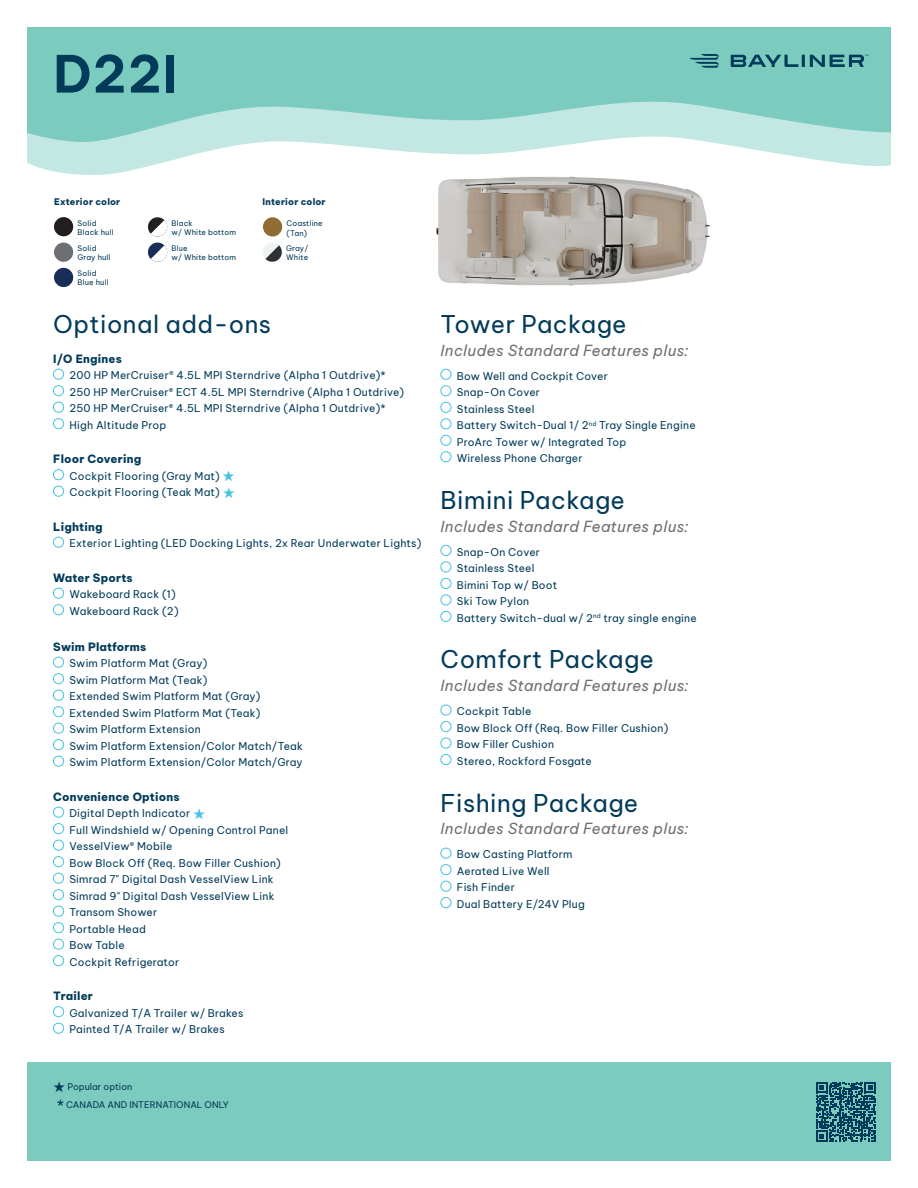
<style>
.page{position:relative;width:918px;height:1188px;background:#fff}
.page>*{position:absolute;margin:0;border:0;box-sizing:border-box;transform-origin:0 0}
.t1{font:700 51px "Be Vietnam Pro";color:#023b5a}
.t2{font:24px "Be Vietnam Pro";letter-spacing:.02em;color:#023b5a}
.t3{font:24px "Be Vietnam Pro";color:#023b5a}
.t4{font:italic 15px "Be Vietnam Pro";letter-spacing:.02em;color:#6d6f72}
.t5{font:800 11.25px "Be Vietnam Pro";letter-spacing:.02em;color:#023b5a}
.t6{font:10.5px/16.5px "Be Vietnam Pro";letter-spacing:.02em;color:#023b5a}
.t7{font:9px/18px "Be Vietnam Pro";color:#023b5a}
.t8{font:800 9px "Be Vietnam Pro";letter-spacing:.02em;color:#023b5a}
.t9{font:7.5px/9px "Be Vietnam Pro";letter-spacing:.02em;color:#023b59}
.s1{color:#44c2e3}
.s2{font-size:15px}
</style>
<div class="page">
<img style="left:436px;top:180px;width:275px;height:106px">
<div style="left:27px;top:1063px;width:864px;height:98px;background:#7bcbbf"></div>
<div style="left:27px;top:27px;width:864px;height:75px;background:#7bcbbf"></div>
<svg style="left:27px;top:102px;width:864px;height:78px"></svg>
<div style="left:53px;top:369px;width:11px;height:10px;border:1px solid #44c2e3;border-radius:50%"></div>
<div style="left:53px;top:385px;width:11px;height:11px;border:1px solid #44c2e3;border-radius:50%"></div>
<div style="left:53px;top:402px;width:11px;height:10px;border:1px solid #44c2e3;border-radius:50%"></div>
<div style="left:53px;top:418px;width:11px;height:11px;border:1px solid #44c2e3;border-radius:50%"></div>
<div style="left:53px;top:469px;width:11px;height:11px;border:1px solid #44c2e3;border-radius:50%"></div>
<div style="left:53px;top:486px;width:11px;height:10px;border:1px solid #44c2e3;border-radius:50%"></div>
<div style="left:53px;top:537px;width:11px;height:10px;border:1px solid #44c2e3;border-radius:50%"></div>
<div style="left:53px;top:588px;width:11px;height:10px;border:1px solid #44c2e3;border-radius:50%"></div>
<div style="left:53px;top:604px;width:11px;height:11px;border:1px solid #44c2e3;border-radius:50%"></div>
<div style="left:53px;top:657px;width:11px;height:10px;border:1px solid #44c2e3;border-radius:50%"></div>
<div style="left:53px;top:673px;width:11px;height:11px;border:1px solid #44c2e3;border-radius:50%"></div>
<div style="left:53px;top:690px;width:11px;height:10px;border:1px solid #44c2e3;border-radius:50%"></div>
<div style="left:53px;top:706px;width:11px;height:11px;border:1px solid #44c2e3;border-radius:50%"></div>
<div style="left:53px;top:723px;width:11px;height:10px;border:1px solid #44c2e3;border-radius:50%"></div>
<div style="left:53px;top:739px;width:11px;height:11px;border:1px solid #44c2e3;border-radius:50%"></div>
<div style="left:53px;top:756px;width:11px;height:10px;border:1px solid #44c2e3;border-radius:50%"></div>
<div style="left:53px;top:807px;width:11px;height:10px;border:1px solid #44c2e3;border-radius:50%"></div>
<div style="left:53px;top:823px;width:11px;height:11px;border:1px solid #44c2e3;border-radius:50%"></div>
<div style="left:53px;top:840px;width:11px;height:10px;border:1px solid #44c2e3;border-radius:50%"></div>
<div style="left:53px;top:856px;width:11px;height:11px;border:1px solid #44c2e3;border-radius:50%"></div>
<div style="left:53px;top:873px;width:11px;height:10px;border:1px solid #44c2e3;border-radius:50%"></div>
<div style="left:53px;top:889px;width:11px;height:11px;border:1px solid #44c2e3;border-radius:50%"></div>
<div style="left:53px;top:906px;width:11px;height:10px;border:1px solid #44c2e3;border-radius:50%"></div>
<div style="left:53px;top:922px;width:11px;height:11px;border:1px solid #44c2e3;border-radius:50%"></div>
<div style="left:53px;top:939px;width:11px;height:10px;border:1px solid #44c2e3;border-radius:50%"></div>
<div style="left:53px;top:955px;width:11px;height:11px;border:1px solid #44c2e3;border-radius:50%"></div>
<div style="left:53px;top:1006px;width:11px;height:11px;border:1px solid #44c2e3;border-radius:50%"></div>
<div style="left:53px;top:1023px;width:11px;height:10px;border:1px solid #44c2e3;border-radius:50%"></div>
<svg style="left:690px;top:54px;width:29px;height:14px"></svg>
<svg style="left:731px;top:55px;width:137px;height:12px;background:#448991"></svg>
<div style="left:54px;top:217px;width:19px;height:19px;background:#231f20;border-radius:50%"></div>
<div style="left:54px;top:243px;width:19px;height:19px;background:#6d6f72;border-radius:50%"></div>
<div style="left:54px;top:268px;width:19px;height:19px;background:#182e59;border-radius:50%"></div>
<div style="left:263px;top:217px;width:19px;height:20px;background:#906c33;border-radius:50%"></div>
<div style="left:263px;top:243px;width:19px;height:19px;background:#eff2f3;border-radius:50%"></div>
<svg style="left:265px;top:245px;width:17px;height:17px"></svg>
<svg style="left:148px;top:217px;width:19px;height:20px"></svg>
<div style="left:148px;top:243px;width:19px;height:19px;background:#182e59;border-radius:50%"></div>
<svg style="left:151px;top:220px;width:17px;height:17px"></svg>
<svg style="left:151px;top:245px;width:17px;height:17px"></svg>
<div style="left:441px;top:369px;width:10px;height:11px;border:1px solid #44c2e3;border-radius:50%"></div>
<div style="left:441px;top:385px;width:10px;height:11px;border:1px solid #44c2e3;border-radius:50%"></div>
<div style="left:441px;top:402px;width:10px;height:11px;border:1px solid #44c2e3;border-radius:50%"></div>
<div style="left:441px;top:418px;width:10px;height:11px;border:1px solid #44c2e3;border-radius:50%"></div>
<div style="left:441px;top:435px;width:10px;height:11px;border:1px solid #44c2e3;border-radius:50%"></div>
<div style="left:441px;top:451px;width:10px;height:11px;border:1px solid #44c2e3;border-radius:50%"></div>
<div style="left:441px;top:545px;width:10px;height:11px;border:1px solid #44c2e3;border-radius:50%"></div>
<div style="left:441px;top:562px;width:10px;height:10px;border:1px solid #44c2e3;border-radius:50%"></div>
<div style="left:441px;top:578px;width:10px;height:11px;border:1px solid #44c2e3;border-radius:50%"></div>
<div style="left:441px;top:595px;width:10px;height:10px;border:1px solid #44c2e3;border-radius:50%"></div>
<div style="left:441px;top:611px;width:10px;height:11px;border:1px solid #44c2e3;border-radius:50%"></div>
<div style="left:441px;top:705px;width:10px;height:10px;border:1px solid #44c2e3;border-radius:50%"></div>
<div style="left:441px;top:721px;width:10px;height:11px;border:1px solid #44c2e3;border-radius:50%"></div>
<div style="left:441px;top:738px;width:10px;height:10px;border:1px solid #44c2e3;border-radius:50%"></div>
<div style="left:441px;top:754px;width:10px;height:11px;border:1px solid #44c2e3;border-radius:50%"></div>
<div style="left:441px;top:848px;width:10px;height:10px;border:1px solid #44c2e3;border-radius:50%"></div>
<div style="left:441px;top:864px;width:10px;height:11px;border:1px solid #44c2e3;border-radius:50%"></div>
<div style="left:441px;top:881px;width:10px;height:10px;border:1px solid #44c2e3;border-radius:50%"></div>
<div style="left:441px;top:897px;width:10px;height:11px;border:1px solid #44c2e3;border-radius:50%"></div>
<svg style="left:816px;top:1082px;width:60px;height:60px"></svg>
<h1 class="t1" style="left:53px;top:30px;width:126px">D22I</h1>
<p class="t8" style="left:54px;top:194px;width:68px">Exterior color</p>
<p class="t9" style="left:78px;top:217px;width:38px">Solid<br>Black hull</p>
<p class="t9" style="left:78px;top:243px;width:34px">Solid<br>Gray hull</p>
<p class="t9" style="left:78px;top:268px;width:33px">Solid<br>Blue hull</p>
<p class="t9" style="left:172px;top:218px;width:66px">Black<br>w/ White bottom</p>
<p class="t9" style="left:172px;top:243px;width:66px">Blue<br>w/ White bottom</p>
<p class="t8" style="left:263px;top:194px;width:64px">Interior color</p>
<p class="t9" style="left:287px;top:217px;width:38px;line-height:10.5px">Coastline (Tan)</p>
<p class="t9" style="left:286px;top:243px;width:24px">Gray/<br>White</p>
<h2 class="t2" style="left:53px;top:304px;width:219px">Optional add-ons</h2>
<p class="t5" style="left:53px;top:349px;width:70px">I/O Engines</p>
<p class="t6" style="left:69px;top:366px;width:336px">200 HP MerCruiser® 4.5L MPI Sterndrive (Alpha 1 Outdrive)* 250 HP MerCruiser® ECT 4.5L MPI Sterndrive (Alpha 1 Outdrive)<br>250 HP MerCruiser® 4.5L MPI Sterndrive (Alpha 1 Outdrive)* High Altitude Prop</p>
<p class="t5" style="left:53px;top:450px;width:90px">Floor Covering</p>
<p class="t6" style="left:69px;top:467px;width:167px">Cockpit Flooring (Gray Mat) <span class="s1">★<br></span>Cockpit Flooring (Teak Mat) <span class="s1">★</span></p>
<p class="t5" style="left:53px;top:517px;width:51px">Lighting</p>
<p class="t6" style="left:69px;top:534px;width:353px">Exterior Lighting (LED Docking Lights, 2x Rear Underwater Lights)</p>
<p class="t5" style="left:53px;top:568px;width:81px">Water Sports</p>
<p class="t6" style="left:69px;top:585px;width:111px">Wakeboard Rack (1)<br>Wakeboard Rack (2)</p>
<p class="t5" style="left:53px;top:637px;width:94px">Swim Platforms</p>
<p class="t6" style="left:69px;top:654px;width:235px">Swim Platform Mat (Gray)<br>Swim Platform Mat (Teak)<br>Extended Swim Platform Mat (Gray)<br>Extended Swim Platform Mat (Teak)<br>Swim Platform Extension<br>Swim Platform Extension/Color Match/Teak<br>Swim Platform Extension/Color Match/Gray</p>
<p class="t5" style="left:53px;top:787px;width:128px">Convenience Options</p>
<p class="t6" style="left:69px;top:804px;width:220px">Digital Depth Indicator <span class="s1">★<br></span>Full Windshield w/ Opening Control Panel<br>VesselView® Mobile<br>Bow Block Off (Req. Bow Filler Cushion)<br>Simrad 7" Digital Dash VesselView Link<br>Simrad 9" Digital Dash VesselView Link<br>Transom Shower<br>Portable Head<br>Bow Table<br>Cockpit Refrigerator</p>
<p class="t5" style="left:53px;top:987px;width:41px">Trailer</p>
<p class="t6" style="left:69px;top:1004px;width:176px">Galvanized T/A Trailer w/ Brakes<br>Painted T/A Trailer w/ Brakes</p>
<p class="t7" style="left:57px;top:1077px;width:174px;text-indent:-3px">★ Popular option<br><span class="s2">*</span> CANADA AND INTERNATIONAL ONLY</p>
<h2 class="t3" style="left:441px;top:304px;width:187px">Tower Package</h2>
<h3 class="t4" style="left:441px;top:337px;width:249px">Includes Standard Features plus:</h3>
<p class="t6" style="left:457px;top:366px;width:240px">Bow Well and Cockpit Cover<br>Snap-On Cover<br>Stainless Steel<br>Battery Switch-Dual 1/ 2<sup>nd</sup> Tray Single Engine<br>ProArc Tower w/ Integrated Top<br>Wireless Phone Charger</p>
<h2 class="t2" style="left:441px;top:480px;width:186px">Bimini Package</h2>
<h3 class="t4" style="left:441px;top:513px;width:249px">Includes Standard Features plus:</h3>
<p class="t6" style="left:457px;top:543px;width:241px">Snap-On Cover<br>Stainless Steel<br>Bimini Top w/ Boot<br>Ski Tow Pylon<br>Battery Switch-dual w/ 2<sup>nd</sup> tray single engine</p>
<h2 class="t2" style="left:441px;top:640px;width:215px">Comfort Package</h2>
<h3 class="t4" style="left:441px;top:672px;width:249px">Includes Standard Features plus:</h3>
<p class="t6" style="left:457px;top:702px;width:213px">Cockpit Table<br>Bow Block Off (Req. Bow Filler Cushion)<br>Bow Filler Cushion<br>Stereo, Rockford Fosgate</p>
<h2 class="t2" style="left:441px;top:783px;width:199px">Fishing Package</h2>
<h3 class="t4" style="left:441px;top:816px;width:249px">Includes Standard Features plus:</h3>
<p class="t6" style="left:457px;top:845px;width:129px">Bow Casting Platform<br>Aerated Live Well<br>Fish Finder<br>Dual Battery E/24V Plug</p>
</div>
